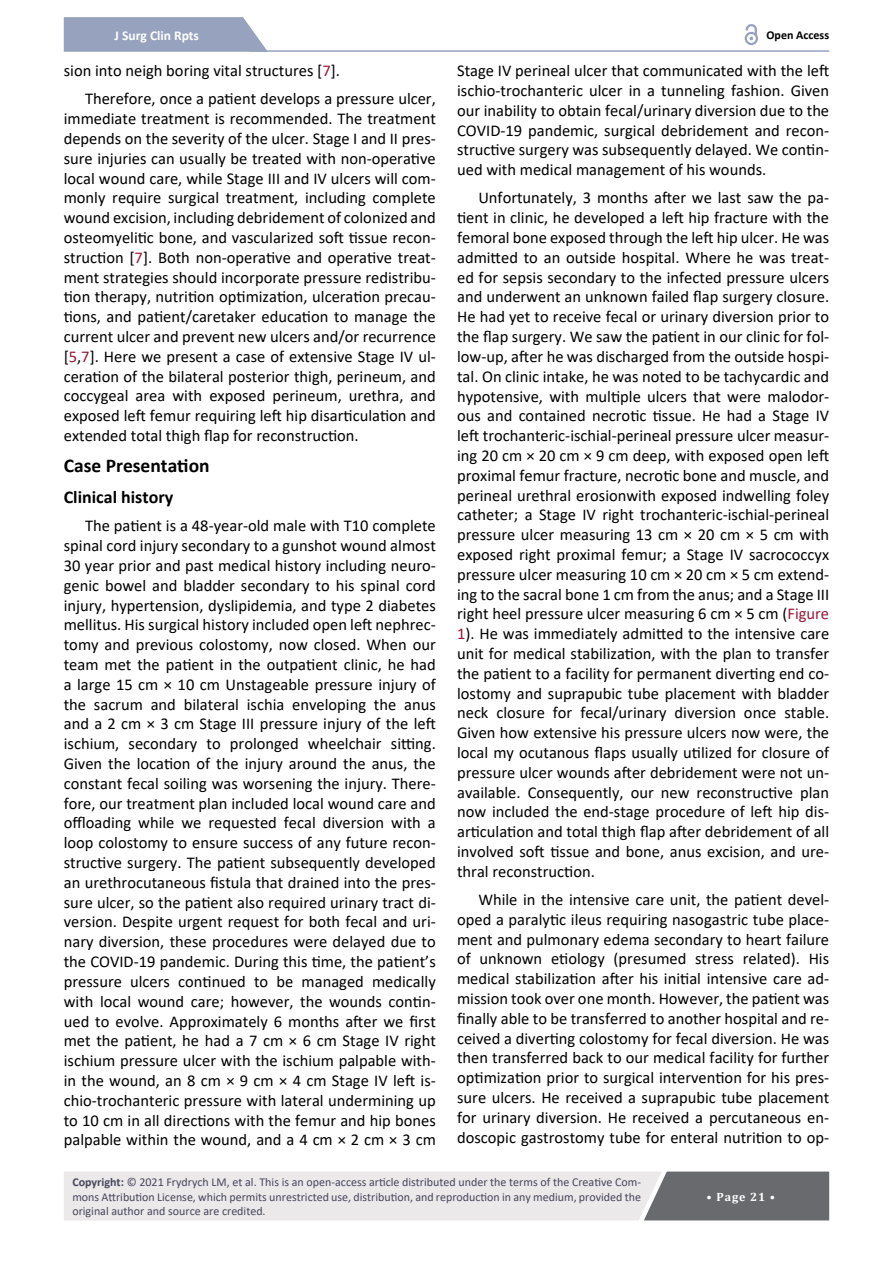
<style>
.page{position:relative;width:893px;height:1263px;background:#fff}
.page>*{position:absolute;margin:0;border:0;box-sizing:border-box;transform-origin:0 0}
.t1{font:700 19.5px "Calibri";color:#000}
.t2{font:700 18px "Calibri";color:#000}
.t3{font:16.5px/19.8px "Calibri";color:#000;text-align:justify}
.t4{font:700 13.5px "Calibri";color:#fff}
.t5{font:12px/14.4px "Calibri";color:#47475c;text-align:justify}
.t6{font:700 12px "Calibri";color:#000}
.t7{font:700 12px "Cambria";letter-spacing:.08em;color:#fff}
.s1{color:#961a38}
.s2{font-weight:700}
</style>
<div class="page">
<hr style="left:250px;top:50px;width:579px;height:2px;background:#97a2bf">
<svg style="left:64px;top:17px;width:204px;height:35px;background:#9ea8c3"></svg>
<svg style="left:745px;top:32px;width:13px;height:13px"></svg>
<svg style="left:747px;top:34px;width:9px;height:9px"></svg>
<svg style="left:746px;top:24px;width:11px;height:16px"></svg>
<svg style="left:64px;top:1171px;width:765px;height:49px;background:#cecdce"></svg>
<p class="t4" style="left:115px;top:25px;width:86px">J Surg Clin Rpts</p>
<p class="t6" style="left:766px;top:26px;width:64px">Open Access</p>
<p class="t3" style="left:85px;top:56px;width:352px;line-height:28.3px;text-indent:-21px">sion into neigh boring vital structures [<span class="s1">7</span>].<br>Therefore, once a patient develops a pressure ulcer,</p>
<p class="t3" style="left:64px;top:108px;width:374px">immediate treatment is recommended. The treatment depends on the severity of the ulcer. Stage I and II pres&shy;sure injuries can usually be treated with non-operative local wound care, while Stage III and IV ulcers will com&shy;monly require surgical treatment, including complete wound excision, including debridement of colonized and osteomyelitic bone, and vascularized soft tissue recon&shy;struction [<span class="s1">7</span>]. Both non-operative and operative treat&shy;ment strategies should incorporate pressure redistribu&shy;tion therapy, nutrition optimization, ulceration precau&shy;tions, and patient/caretaker education to manage the current ulcer and prevent new ulcers and/or recurrence [<span class="s1">5</span>,<span class="s1">7</span>]. Here we present a case of extensive Stage IV ul&shy;ceration of the bilateral posterior thigh, perineum, and coccygeal area with exposed perineum, urethra, and exposed left femur requiring left hip disarticulation and extended total thigh flap for reconstruction.</p>
<p class="t1" style="left:64px;top:452px;width:147px">Case Presentation</p>
<p class="t2" style="left:64px;top:484px;width:111px">Clinical history</p>
<p class="t3" style="left:64px;top:516px;width:374px;text-indent:21px">The patient is a 48-year-old male with T10 complete spinal cord injury secondary to a gunshot wound almost 30 year prior and past medical history including neuro&shy;genic bowel and bladder secondary to his spinal cord injury, hypertension, dyslipidemia, and type 2 diabetes mellitus. His surgical history included open left nephrec&shy;tomy and previous colostomy, now closed. When our team met the patient in the outpatient clinic, he had a large 15 cm × 10 cm Unstageable pressure injury of the sacrum and bilateral ischia enveloping the anus and a 2 cm × 3 cm Stage III pressure injury of the left ischium, secondary to prolonged wheelchair sitting.<br>Given the location of the injury around the anus, the constant fecal soiling was worsening the injury. There&shy;fore, our treatment plan included local wound care and offloading while we requested fecal diversion with a loop colostomy to ensure success of any future recon&shy;structive surgery. The patient subsequently developed an urethrocutaneous fistula that drained into the pres&shy;sure ulcer, so the patient also required urinary tract di&shy;version. Despite urgent request for both fecal and uri&shy;nary diversion, these procedures were delayed due to the COVID-19 pandemic. During this time, the patient’s pressure ulcers continued to be managed medically with local wound care; however, the wounds contin&shy;ued to evolve. Approximately 6 months after we first met the patient, he had a 7 cm × 6 cm Stage IV right ischium pressure ulcer with the ischium palpable with&shy;in the wound, an 8 cm × 9 cm × 4 cm Stage IV left is&shy;chio-trochanteric pressure with lateral undermining up to 10 cm in all directions with the femur and hip bones palpable within the wound, and a 4 cm × 2 cm × 3 cm</p>
<p class="t3" style="left:457px;top:60px;width:374px">Stage IV perineal ulcer that communicated with the left ischio-trochanteric ulcer in a tunneling fashion. Given our inability to obtain fecal/urinary diversion due to the COVID-19 pandemic, surgical debridement and recon&shy;structive surgery was subsequently delayed. We contin&shy;ued with medical management of his wounds.</p>
<p class="t3" style="left:457px;top:188px;width:374px;text-indent:21px">Unfortunately, 3 months after we last saw the pa&shy;tient in clinic, he developed a left hip fracture with the femoral bone exposed through the left hip ulcer. He was admitted to an outside hospital. Where he was treat&shy;ed for sepsis secondary to the infected pressure ulcers and underwent an unknown failed flap surgery closure.<br>He had yet to receive fecal or urinary diversion prior to the flap surgery. We saw the patient in our clinic for fol&shy;low-up, after he was discharged from the outside hospi&shy;tal. On clinic intake, he was noted to be tachycardic and hypotensive, with multiple ulcers that were malodor&shy;ous and contained necrotic tissue. He had a Stage IV left trochanteric-ischial-perineal pressure ulcer measur&shy;ing 20 cm × 20 cm × 9 cm deep, with exposed open left proximal femur fracture, necrotic bone and muscle, and perineal urethral erosionwith exposed indwelling foley catheter; a Stage IV right trochanteric-ischial-perineal pressure ulcer measuring 13 cm × 20 cm × 5 cm with exposed right proximal femur; a Stage IV sacrococcyx pressure ulcer measuring 10 cm × 20 cm × 5 cm extend&shy;ing to the sacral bone 1 cm from the anus; and a Stage III right heel pressure ulcer measuring 6 cm × 5 cm (<span class="s1">Figure 1</span>). He was immediately admitted to the intensive care unit for medical stabilization, with the plan to transfer the patient to a facility for permanent diverting end co&shy;lostomy and suprapubic tube placement with bladder neck closure for fecal/urinary diversion once stable.<br>Given how extensive his pressure ulcers now were, the local my ocutanous flaps usually utilized for closure of pressure ulcer wounds after debridement were not un&shy;available. Consequently, our new reconstructive plan now included the end-stage procedure of left hip dis&shy;articulation and total thigh flap after debridement of all involved soft tissue and bone, anus excision, and ure&shy;thral reconstruction.</p>
<p class="t3" style="left:457px;top:889px;width:374px;text-indent:21px">While in the intensive care unit, the patient devel&shy;oped a paralytic ileus requiring nasogastric tube place&shy;ment and pulmonary edema secondary to heart failure of unknown etiology (presumed stress related). His medical stabilization after his initial intensive care ad&shy;mission took over one month. However, the patient was finally able to be transferred to another hospital and re&shy;ceived a diverting colostomy for fecal diversion. He was then transferred back to our medical facility for further optimization prior to surgical intervention for his pres&shy;sure ulcers. He received a suprapubic tube placement for urinary diversion. He received a percutaneous en&shy;doscopic gastrostomy tube for enteral nutrition to op-</p>
<p class="t5" style="left:72px;top:1174px;width:570px"><span class="s2">Copyright:</span> © 2021 Frydrych LM, et al. This is an open-access article distributed under the terms of the Creative Com&shy;mons Attribution License, which permits unrestricted use, distribution, and reproduction in any medium, provided the original author and source are credited.</p>
<p class="t7" style="left:706px;top:1188px;width:70px">• Page 21 •</p>
</div>
